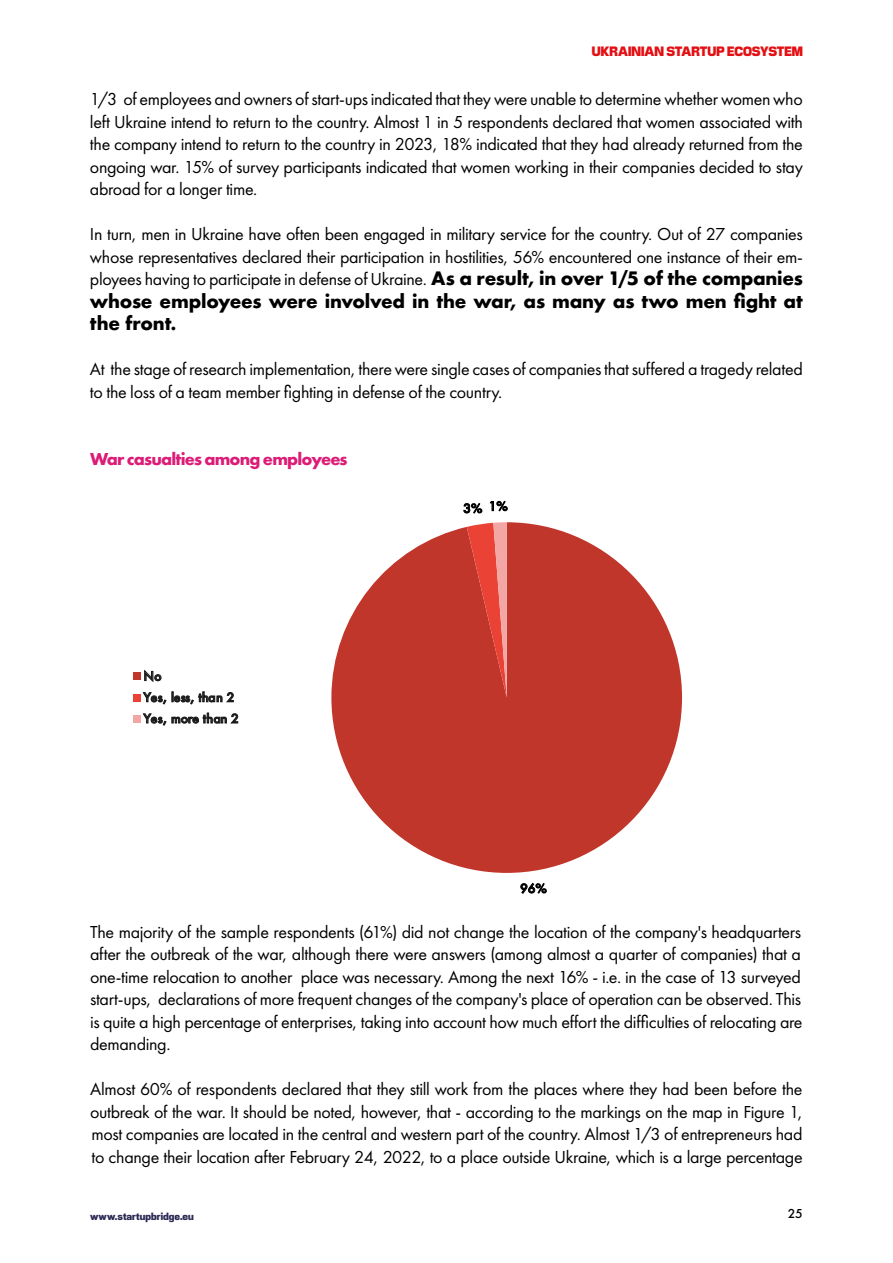
<style>
.page{position:relative;width:893px;height:1263px;background:#fff}
.page>*{position:absolute;margin:0;border:0;box-sizing:border-box;transform-origin:0 0}
.t1{font:18px/22.5px "Futura New";letter-spacing:-.02em;color:#000;text-align:justify}
.t2{font:700 18px/22.5px "Futura";letter-spacing:-.015em;color:#000}
.t3{font:700 18px "Futura New";letter-spacing:-.045em;color:#dc1c77}
.t4{font:13.5px "Marche Super";letter-spacing:-.005em;color:#e30f13}
.t5{font:500 13.5px "Futura New";color:#000}
.t6{font:500 12.15px/21.3px "Futura";letter-spacing:-.005em;color:#1a1a1a}
.t7{font:500 12.15px "Futura";color:#000}
.t8{font:10.5px "Marche Super";letter-spacing:.005em;color:#2c2a55}
.s1{font-family:"Futura";font-weight:700}
.s2{font-family:"Futura New"}
</style>
<div class="page">
<svg style="left:331px;top:522px;width:351px;height:351px;fill:#c1362a"></svg>
<svg style="left:467px;top:522px;width:40px;height:176px"></svg>
<div style="left:133px;top:673px;width:7px;height:7px;background:#c1362a"></div>
<div style="left:133px;top:694px;width:7px;height:7px;background:#ea4335"></div>
<div style="left:133px;top:715px;width:7px;height:7px;background:#f2a7a4"></div>
<p class="t4" style="left:592px;top:40px;width:213px">UKRAINIAN STARTUP ECOSYSTEM</p>
<p class="t1" style="left:90px;top:88px;width:715px">1/3 of employees and owners of start-ups indicated that they were unable to determine whether women who left Ukraine intend to return to the country. Almost 1 in 5 respondents declared that women associated with the company intend to return to the country in 2023, 18% indicated that they had already returned from the ongoing war. 15% of survey participants indicated that women working in their companies decided to stay abroad for a longer time.</p>
<p class="t1" style="left:90px;top:223px;width:714px">In turn, men in Ukraine have often been engaged in military service for the country. Out of 27 companies whose representatives declared their participation in hostilities, 56% encountered one instance of their em&shy;ployees having to participate in defense of Ukraine. <span class="s1">As a result, in over 1/5 of the companies</span></p>
<p class="t2" style="left:90px;top:289px;width:714px">whose employees were involved in the war, as many as two men fight at the front<span class="s2">.</span></p>
<p class="t1" style="left:90px;top:358px;width:714px">At the stage of research implementation, there were single cases of companies that suffered a tragedy related to the loss of a team member fighting in defense of the country.</p>
<p class="t3" style="left:90px;top:447px;width:259px">War casualties among employees</p>
<p class="t6" style="left:144px;top:665px;width:97px">No<br>Yes, less, than 2<br>Yes, more than 2</p>
<p class="t7" style="left:463px;top:499px;width:46px">3% 1%</p>
<p class="t7" style="left:520px;top:880px;width:28px">96%</p>
<p class="t1" style="left:90px;top:920px;width:714px">The majority of the sample respondents (61%) did not change the location of the company's headquarters after the outbreak of the war, although there were answers (among almost a quarter of companies) that a one-time relocation to another place was necessary. Among the next 16% - i.e. in the case of 13 surveyed start-ups, declarations of more frequent changes of the company's place of operation can be observed. This is quite a high percentage of enterprises, taking into account how much effort the difficulties of relocating are demanding.</p>
<p class="t1" style="left:90px;top:1078px;width:714px">Almost 60% of respondents declared that they still work from the places where they had been before the outbreak of the war. It should be noted, however, that - according to the markings on the map in Figure 1, most companies are located in the central and western part of the country. Almost 1/3 of entrepreneurs had to change their location after February 24, 2022, to a place outside Ukraine, which is a large percentage</p>
<p class="t8" style="left:90px;top:1208px;width:105px">www.startupbridge.eu</p>
<p class="t5" style="left:788px;top:1205px;width:17px">25</p>
</div>
